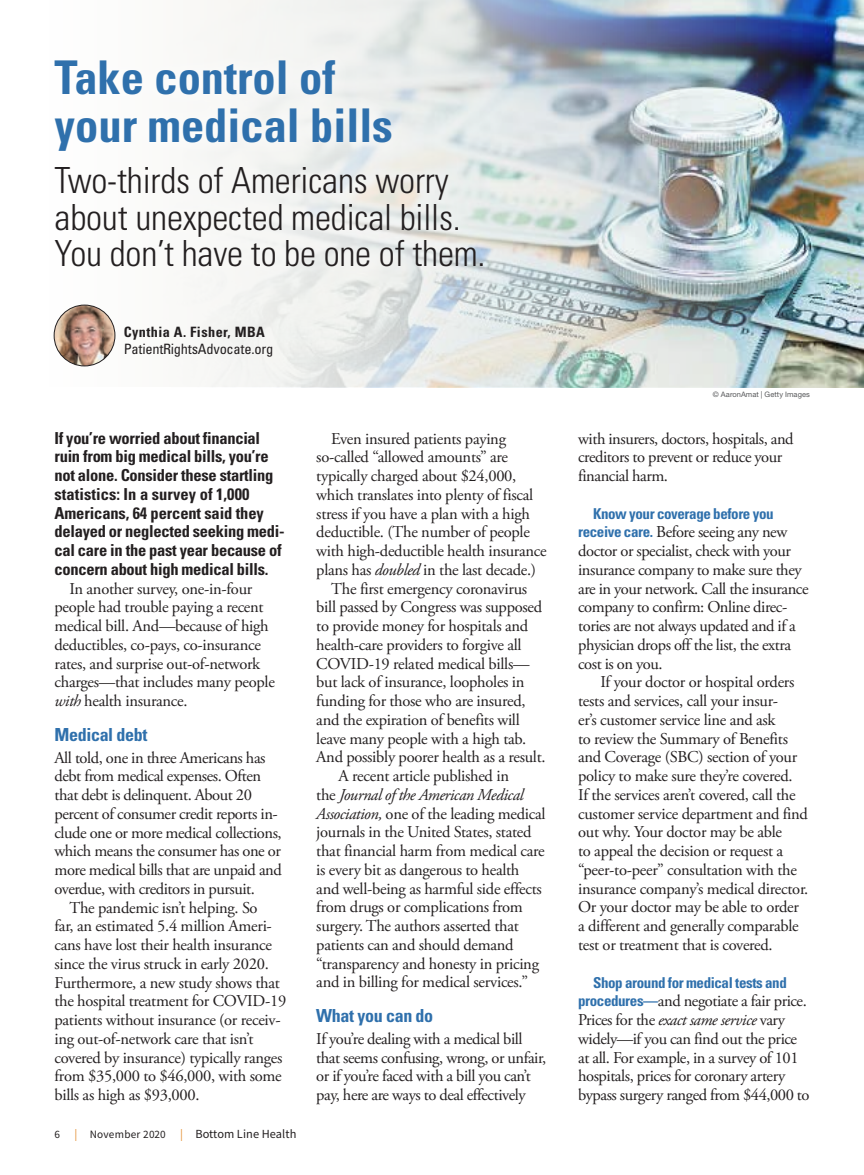
<style>
.page{position:relative;width:864px;height:1175px;background:#fff}
.page>*{position:absolute;margin:0;border:0;box-sizing:border-box;transform-origin:0 0}
.t1{font:700 condensed 46.5px/48px "Univers LT Std";color:#2f70ac}
.t2{font:300 condensed 36px/36px "Univers LT Std";letter-spacing:-.005em;color:#231f20}
.t3{font:700 condensed 18px "Univers LT Std";letter-spacing:-.02em;color:#2f70ac}
.t4{font:16.5px/18.8px "Adobe Garamond Pro";letter-spacing:-.02em;color:#231f20}
.t5{font:700 condensed 16.5px/18.8px "Univers LT Std";letter-spacing:-.015em;color:#231f20}
.t6{font:italic 16.5px "Adobe Garamond Pro";letter-spacing:-.03em;color:#231f20}
.t7{font:700 condensed 15px "Univers LT Std";letter-spacing:-.025em;color:#2f70ac}
.t8{font:condensed 14.25px "Univers LT Std";letter-spacing:-.01em;color:#231f20}
.t9{font:700 condensed 14.25px "Univers LT Std";letter-spacing:.03em;color:#231f20}
.t10{font:12.3px "Source Sans Pro";letter-spacing:.005em;color:#231f20}
.t11{font:7.5px "Helvetica Neue LT Std";letter-spacing:.01em;color:#57585a}
.s1{font-style:italic}
.s2{font-size:11.25px}
.s3{font-size:12px;color:#e28c2c}
.s4{font-style:normal}
.s5{font-family:"Univers LT Std";font-weight:700;font-stretch:condensed;font-size:15px;color:#2f70ac}
</style>
<div class="page">
<img style="left:193px;top:0;width:671px;height:387px">
<svg style="left:193px;top:43px;width:307px;height:241px;fill:#f0f1f0"></svg>
<img style="left:54px;top:305px;width:61px;height:61px;border-radius:30px">
<div style="left:54px;top:305px;width:61px;height:61px;border:1px solid #231f20;border-radius:50%"></div>
<h1 class="t1" style="left:55px;top:54px;width:340px">Take control of your medical bills</h1>
<h2 class="t2" style="left:55px;top:163px;width:433px">Two-thirds of Americans worry about unexpected medical bills.<br>You don’t have to be one of them.</h2>
<p class="t9" style="left:124px;top:323px;width:143px">Cynthia A. Fisher, MBA</p>
<p class="t8" style="left:124px;top:340px;width:151px">PatientRightsAdvocate.org</p>
<p class="t5" style="left:54px;top:428px;width:232px">If you’re worried about financial ruin from big medical bills, you’re not alone. Consider these startling statistics: In a survey of 1,000<br>Americans, 64 percent said they delayed or neglected seeking medi&shy;cal care in the past year because of concern about high medical bills.</p>
<p class="t4" style="left:54px;top:579px;width:222px;text-indent:15px">In another survey, one-in-four people had trouble paying a recent medical bill. And—because of high deductibles, co-pays, co-insurance rates, and surprise out-of-network charges—that includes many people <span class="s1">with</span> health insurance.</p>
<p class="t3" style="left:54px;top:723px;width:95px">Medical debt</p>
<p class="t4" style="left:54px;top:748px;width:229px">All told, one in three Americans has debt from medical expenses. Often that debt is delinquent. About 20 percent of consumer credit reports in&shy;clude one or more medical collections, which means the consumer has one or more medical bills that are unpaid and overdue, with creditors in pursuit.</p>
<p class="t4" style="left:54px;top:898px;width:233px;text-indent:15px">The pandemic isn’t helping. So<br>far, an estimated 5.4 million Ameri&shy;cans have lost their health insurance since the virus struck in early 2020.<br>Furthermore, a new study shows that the hospital treatment for COVID-19 patients without insurance (or receiv&shy;ing out-of-network care that isn’t covered by insurance) typically ranges from $35,000 to $46,000, with some bills as high as $93,000.</p>
<p class="t10" style="left:55px;top:1125px;width:243px"><span class="s2">6</span> <span class="s3">|</span> <span class="s2">November 2020</span> <span class="s3">|</span> Bottom Line Health</p>
<p class="t4" style="left:331px;top:429px;width:176px">Even insured patients paying</p>
<p class="t4" style="left:316px;top:448px;width:193px">so-called “allowed amounts” are</p>
<p class="t4" style="left:316px;top:467px;width:202px">typically charged about $24,000,</p>
<p class="t4" style="left:316px;top:486px;width:218px">which translates into plenty of fiscal</p>
<p class="t4" style="left:316px;top:504px;width:215px">stress if you have a plan with a high</p>
<p class="t4" style="left:316px;top:523px;width:215px">deductible. (The number of people</p>
<p class="t4" style="left:316px;top:542px;width:232px">with high-deductible health insurance</p>
<p class="t4" style="left:316px;top:561px;width:221px">plans has <span class="s1">doubled</span> in the last decade.)</p>
<p class="t4" style="left:331px;top:579px;width:197px">The first emergency coronavirus</p>
<p class="t4" style="left:316px;top:598px;width:227px">bill passed by Congress was supposed</p>
<p class="t4" style="left:316px;top:617px;width:213px">to provide money for hospitals and</p>
<p class="t4" style="left:316px;top:635px;width:207px">health-care providers to forgive all</p>
<p class="t4" style="left:316px;top:654px;width:215px">COVID-19 related medical bills—</p>
<p class="t4" style="left:316px;top:673px;width:210px">but lack of insurance, loopholes in</p>
<p class="t4" style="left:316px;top:692px;width:211px">funding for those who are insured,</p>
<p class="t4" style="left:316px;top:710px;width:205px">and the expiration of benefits will</p>
<p class="t4" style="left:316px;top:729px;width:212px">leave many people with a high tab.</p>
<p class="t4" style="left:316px;top:748px;width:231px">And possibly poorer health as a result.</p>
<p class="t4" style="left:339px;top:767px;width:172px">A recent article published in</p>
<p class="t6" style="left:316px;top:784px;width:209px"><span class="s4">the</span> Journal of the American Medical</p>
<p class="t4" style="left:316px;top:804px;width:231px"><span class="s1">Association,</span> one of the leading medical</p>
<p class="t4" style="left:316px;top:823px;width:217px">journals in the United States, stated</p>
<p class="t4" style="left:316px;top:842px;width:230px">that financial harm from medical care</p>
<p class="t4" style="left:316px;top:860px;width:205px">is every bit as dangerous to health</p>
<p class="t4" style="left:316px;top:879px;width:227px">and well-being as harmful side effects</p>
<p class="t4" style="left:316px;top:898px;width:208px">from drugs or complications from</p>
<p class="t4" style="left:316px;top:917px;width:204px">surgery. The authors asserted that</p>
<p class="t4" style="left:316px;top:935px;width:199px">patients can and should demand</p>
<p class="t4" style="left:316px;top:954px;width:224px">“transparency and honesty in pricing</p>
<p class="t4" style="left:316px;top:973px;width:213px">and in billing for medical services.”</p>
<p class="t3" style="left:316px;top:1004px;width:118px">What you can do</p>
<p class="t4" style="left:316px;top:1029px;width:231px">If you’re dealing with a medical bill that seems confusing, wrong, or unfair, or if you’re faced with a bill you can’t pay, here are ways to deal effectively</p>
<p class="t11" style="left:713px;top:390px;width:99px">© AaronAmat | Getty Images</p>
<p class="t4" style="left:578px;top:429px;width:217px">with insurers, doctors, hospitals, and creditors to prevent or reduce your financial harm.</p>
<p class="t7" style="left:593px;top:504px;width:182px">Know your coverage before you</p>
<p class="t4" style="left:578px;top:523px;width:232px"><span class="s5">receive care.</span> Before seeing any new doctor or specialist, check with your insurance company to make sure they are in your network. Call the insurance company to confirm: Online direc&shy;tories are not always updated and if a physician drops off the list, the extra cost is on you.</p>
<p class="t4" style="left:578px;top:673px;width:232px;text-indent:22px">If your doctor or hospital orders tests and services, call your insur-<br>er’s customer service line and ask<br>to review the Summary of Benefits and Coverage (SBC) section of your policy to make sure they’re covered.<br>If the services aren’t covered, call the customer service department and find out why. Your doctor may be able<br>to appeal the decision or request a “peer-to-peer” consultation with the insurance company’s medical director.<br>Or your doctor may be able to order a different and generally comparable test or treatment that is covered.</p>
<p class="t7" style="left:593px;top:973px;width:195px">Shop around for medical tests and</p>
<p class="t4" style="left:578px;top:992px;width:233px"><span class="s5">procedures—</span>and negotiate a fair price.<br>Prices for the <span class="s1">exact same service</span> vary widely—if you can find out the price at all. For example, in a survey of 101 hospitals, prices for coronary artery bypass surgery ranged from $44,000 to</p>
</div>
